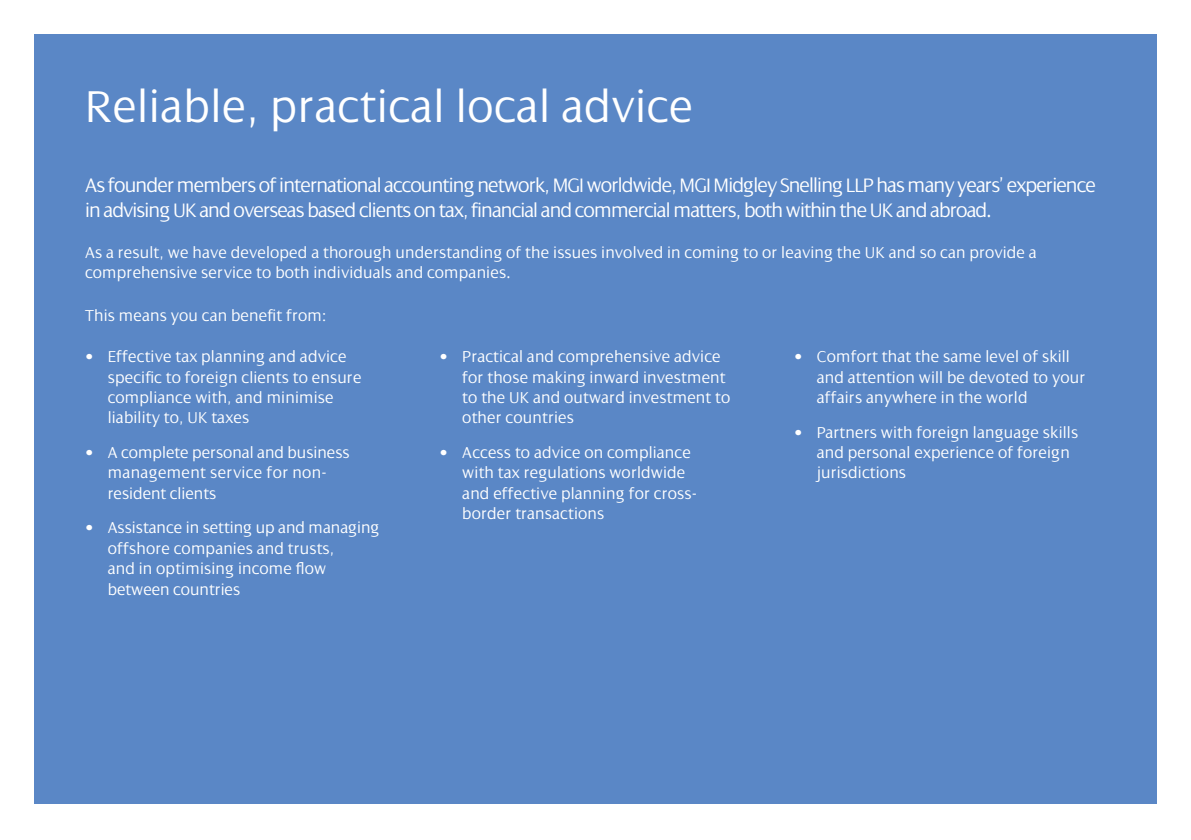
<style>
.page{position:relative;width:1191px;height:840px;background:#fff}
.page>*{position:absolute;margin:0;border:0;box-sizing:border-box;transform-origin:0 0}
.t1{font:300 48px "Dialog";letter-spacing:.01em;color:#fff}
.t2{font:300 21px/25.2px "Dialog";letter-spacing:-.04em;color:#fff}
.t3{font:300 17px/20.4px "Dialog";letter-spacing:.01em;color:#fff}
</style>
<div class="page">
<div style="left:34px;top:34px;width:1123px;height:769px;background:#5a87c6"></div>
<h1 class="t1" style="left:85px;top:80px;width:609px">Reliable, practical local advice</h1>
<p class="t2" style="left:85px;top:173px;width:1012px">As founder members of international accounting network, MGI worldwide, MGI Midgley Snelling LLP has many years’ experience in advising UK and overseas based clients on tax, financial and commercial matters, both within the UK and abroad.</p>
<p class="t3" style="left:85px;top:242px;width:953px">As a result, we have developed a thorough understanding of the issues involved in coming to or leaving the UK and so can provide a comprehensive service to both individuals and companies.</p>
<p class="t3" style="left:85px;top:305px;width:243px">This means you can benefit from:</p>
<p class="t3" style="left:108px;top:346px;width:255px;text-indent:-23px">• Effective tax planning and advice specific to foreign clients to ensure compliance with, and minimise liability to, UK taxes</p>
<p class="t3" style="left:108px;top:442px;width:243px;text-indent:-23px">• A complete personal and business management service for non&shy;resident clients</p>
<p class="t3" style="left:108px;top:517px;width:273px;text-indent:-23px">• Assistance in setting up and managing offshore companies and trusts,<br>and in optimising income flow between countries</p>
<p class="t3" style="left:817px;top:346px;width:270px;text-indent:-23px">• Comfort that the same level of skill and attention will be devoted to your affairs anywhere in the world</p>
<p class="t3" style="left:817px;top:422px;width:263px;text-indent:-23px">• Partners with foreign language skills and personal experience of foreign jurisdictions</p>
<p class="t3" style="left:462px;top:346px;width:270px;text-indent:-23px">• Practical and comprehensive advice for those making inward investment to the UK and outward investment to other countries</p>
<p class="t3" style="left:462px;top:442px;width:236px;text-indent:-23px">• Access to advice on compliance with tax regulations worldwide and effective planning for cross&shy;border transactions</p>
</div>
